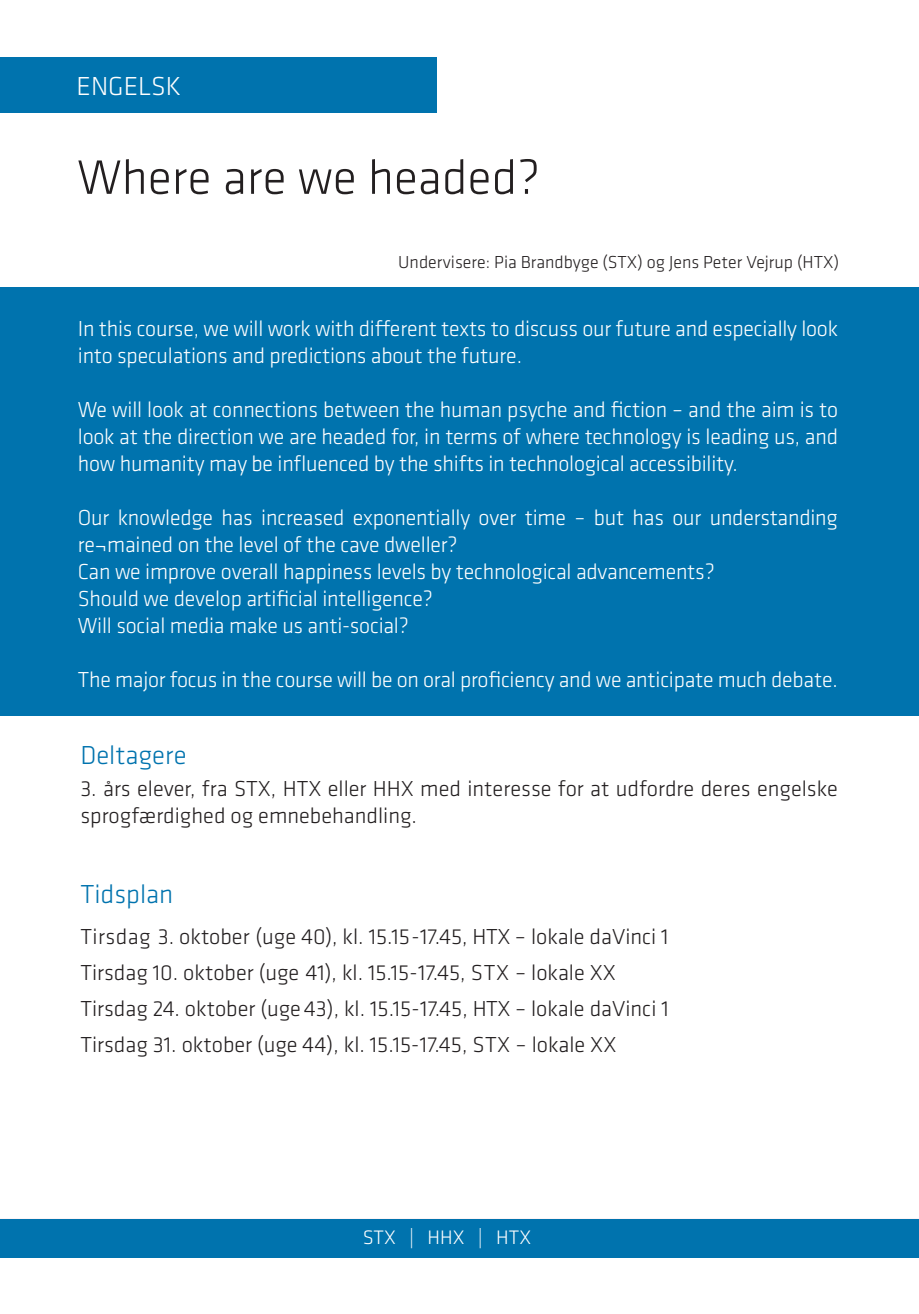
<style>
.page{position:relative;width:919px;height:1314px;background:#fff}
.page>*{position:absolute;margin:0;border:0;box-sizing:border-box;transform-origin:0 0}
.Overskrift{font:300 49.95px "Klavika";color:#231f20}
.Mellemrubrik{font:300 27px "Klavika";color:#0073ae}
.Fag{font:300 27px "Klavika";color:#fff}
.Brød{font:300 22.5px/27px "Klavika";letter-spacing:-.01em;color:#fff}
.Brød-2{font:300 22.5px/27px "Klavika";color:#231f20}
.t1{font:300 20.25px "Klavika";color:#fff}
.Brød-3{font:300 18px "Klavika";color:#231f20}
</style>
<div class="page">
<div style="left:0;top:1219px;width:918px;height:38px;background:#0073ae"></div>
<div style="left:0;top:287px;width:918px;height:428px;background:#0073ae"></div>
<div style="left:0;top:57px;width:436px;height:56px;background:#0073ae"></div>
<p class="Fag" style="left:77px;top:72px;width:106px">ENGELSK</p>
<p class="Overskrift" style="left:77px;top:150px;width:464px">Where are we headed?</p>
<p class="Brød-3" style="left:398px;top:252px;width:442px">Undervisere: Pia Brandbyge (STX) og Jens Peter Vejrup (HTX)</p>
<p class="Brød" style="left:78px;top:315px;width:761px">In this course, we will work with different texts to discuss our future and especially look into speculations and predictions about the future.</p>
<p class="Brød" style="left:78px;top:396px;width:761px;text-align:justify">We will look at connections between the human psyche and fiction – and the aim is to look at the direction we are headed for, in terms of where technology is leading us, and how humanity may be influenced by the shifts in technological accessibility.</p>
<p class="Brød" style="left:78px;top:504px;width:761px">Our knowledge has increased exponentially over time – but has our understanding re¬mained on the level of the cave dweller?</p>
<p class="Brød" style="left:78px;top:558px;width:638px">Can we improve overall happiness levels by technological advancements?</p>
<p class="Brød" style="left:78px;top:585px;width:356px">Should we develop artificial intelligence?</p>
<p class="Brød" style="left:78px;top:612px;width:332px">Will social media make us anti-social?</p>
<p class="Brød" style="left:78px;top:666px;width:761px">The major focus in the course will be on oral proficiency and we anticipate much debate.</p>
<p class="Mellemrubrik" style="left:80px;top:740px;width:108px">Deltagere</p>
<p class="Brød-2" style="left:80px;top:775px;width:759px">3. års elever, fra STX, HTX eller HHX med interesse for at udfordre deres engelske sprogfærdighed og emnebehandling.</p>
<p class="Mellemrubrik" style="left:80px;top:879px;width:94px">Tidsplan</p>
<p class="Brød-2" style="left:80px;top:924px;width:589px">Tirsdag 3. oktober (uge 40), kl. 15.15-17.45, HTX – lokale daVinci 1</p>
<p class="Brød-2" style="left:80px;top:960px;width:537px">Tirsdag 10. oktober (uge 41), kl. 15.15-17.45, STX – lokale XX</p>
<p class="Brød-2" style="left:80px;top:996px;width:589px">Tirsdag 24. oktober (uge 43), kl. 15.15-17.45, HTX – lokale daVinci 1</p>
<p class="Brød-2" style="left:80px;top:1032px;width:537px">Tirsdag 31. oktober (uge 44), kl. 15.15-17.45, STX – lokale XX</p>
<p class="t1" style="left:362px;top:1226px;width:170px">STX | HHX | HTX</p>
</div>
